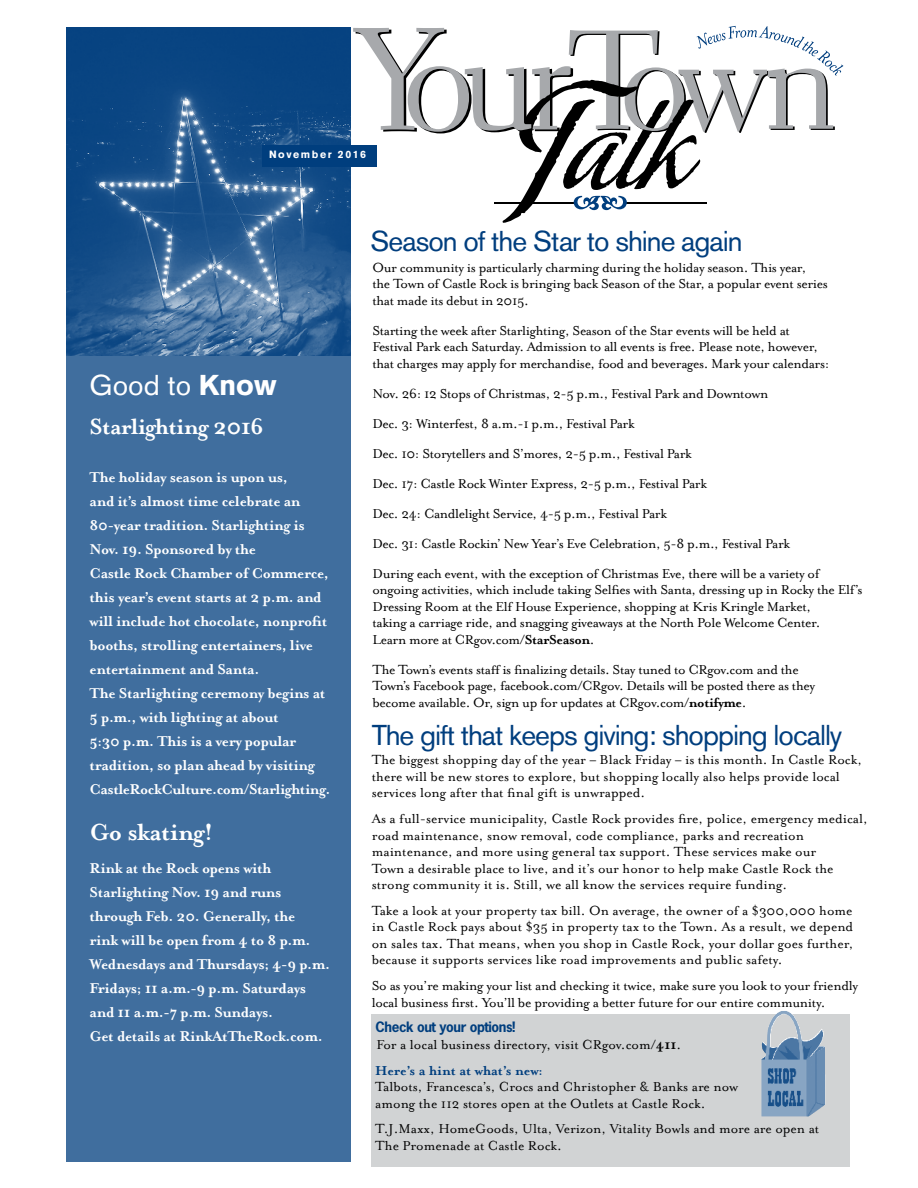
<style>
.page{position:relative;width:918px;height:1188px;background:#fff}
.page>*{position:absolute;margin:0;border:0;box-sizing:border-box;transform-origin:0 0}
.t1{font:28.5px "Akzidenz Grotesk BE";letter-spacing:-.035em;color:#003e7e}
.t2{font:28.5px "Akzidenz Grotesk BE";color:#fff}
.t3{font:700 27px "Mrs Eaves";letter-spacing:-.02em;color:#fff}
.t4{font:700 25.5px "Mrs Eaves";letter-spacing:-.03em;color:#fff}
.t5{font:700 16.5px/24px "Mrs Eaves";letter-spacing:-.02em;color:#fff}
.t6{font:15px/16.5px "Mrs Eaves Roman";letter-spacing:-.025em;color:#000}
.t7{font:15px/16.5px "Mrs Eaves Roman";color:#000}
.t8{font:700 15px "Mrs Eaves";color:#003e7e}
.t9{font:700 13.5px "News Gothic Std";letter-spacing:-.03em;color:#003e7e}
.t10{font:700 10.5px "Akzidenz Grotesk BE";letter-spacing:.15em;color:#fff}
.s1{font-weight:700}
.s2{font-family:"Mrs Eaves";font-weight:700}
</style>
<div class="page">
<div style="left:372px;top:1015px;width:478px;height:152px;background:#d1d3d4"></div>
<img style="left:67px;top:28px;width:284px;height:328px">
<svg style="left:353px;top:26px;width:490px;height:197px"></svg>
<div style="left:67px;top:356px;width:284px;height:806px;background:#406e9e"></div>
<div style="left:262px;top:145px;width:115px;height:21px;background:#003e7e"></div>
<img style="left:761px;top:1011px;width:64px;height:105px">
<p class="t10" style="left:269px;top:148px;width:99px">November 2016</p>
<h1 class="t2" style="left:90px;top:368px;width:189px">Good to <span class="s1">Know</span></h1>
<h3 class="t4" style="left:90px;top:412px;width:176px">Starlighting 2016</h3>
<p class="t5" style="left:90px;top:465px;width:242px">The holiday season is upon us,<br>and it’s almost time celebrate an 80-year tradition. Starlighting is Nov. 19. Sponsored by the<br>Castle Rock Chamber of Commerce, this year’s event starts at 2 p.m. and will include hot chocolate, nonprofit booths, strolling entertainers, live entertainment and Santa.<br>The Starlighting ceremony begins at 5 p.m., with lighting at about<br>5:30 p.m. This is a very popular tradition, so plan ahead by visiting CastleRockCulture.com/Starlighting.</p>
<h2 class="t3" style="left:90px;top:816px;width:125px">Go skating!</h2>
<p class="t5" style="left:90px;top:856px;width:242px">Rink at the Rock opens with<br>Starlighting Nov. 19 and runs through Feb. 20. Generally, the<br>rink will be open from 4 to 8 p.m.<br>Wednesdays and Thursdays; 4-9 p.m.<br>Fridays; 11 a.m.-9 p.m. Saturdays and 11 a.m.-7 p.m. Sundays.<br>Get details at RinkAtTheRock.com.</p>
<h1 class="t1" style="left:371px;top:224px;width:373px">Season of the Star to shine again</h1>
<p class="t6" style="left:372px;top:259px;width:457px">Our community is particularly charming during the holiday season. This year, the Town of Castle Rock is bringing back Season of the Star, a popular event series that made its debut in 2015.</p>
<p class="t6" style="left:372px;top:322px;width:458px">Starting the week after Starlighting, Season of the Star events will be held at<br>Festival Park each Saturday. Admission to all events is free. Please note, however, that charges may apply for merchandise, food and beverages. Mark your calendars:</p>
<p class="t6" style="left:372px;top:379px;width:448px;line-height:30px">Nov. 26: 12 Stops of Christmas, 2-5 p.m., Festival Park and Downtown<br>Dec. 3: Winterfest, 8 a.m.-1 p.m., Festival Park<br>Dec. 10: Storytellers and S’mores, 2-5 p.m., Festival Park<br>Dec. 17: Castle Rock Winter Express, 2-5 p.m., Festival Park<br>Dec. 24: Candlelight Service, 4-5 p.m., Festival Park<br>Dec. 31: Castle Rockin’ New Year’s Eve Celebration, 5-8 p.m., Festival Park During each event, with the exception of Christmas Eve, there will be a variety of</p>
<p class="t6" style="left:372px;top:582px;width:492px">ongoing activities, which include taking Selfies with Santa, dressing up in Rocky the Elf’s Dressing Room at the Elf House Experience, shopping at Kris Kringle Market,<br>taking a carriage ride, and snagging giveaways at the North Pole Welcome Center.<br>Learn more at CRgov.com/<span class="s2">StarSeason</span>.</p>
<p class="t6" style="left:372px;top:661px;width:444px">The Town’s events staff is finalizing details. Stay tuned to CRgov.com and the<br>Town’s Facebook page, facebook.com/CRgov. Details will be posted there as they become available. Or, sign up for updates at CRgov.com/<span class="s2">notifyme</span>.</p>
<h1 class="t1" style="left:372px;top:718px;width:472px">The gift that keeps giving: shopping locally</h1>
<p class="t7" style="left:372px;top:752px;width:492px">The biggest shopping day of the year – Black Friday – is this month. In Castle Rock, there will be new stores to explore, but shopping locally also helps provide local services long after that final gift is unwrapped.</p>
<p class="t7" style="left:372px;top:811px;width:498px">As a full-service municipality, Castle Rock provides fire, police, emergency medical, road maintenance, snow removal, code compliance, parks and recreation maintenance, and more using general tax support. These services make our<br>Town a desirable place to live, and it’s our honor to help make Castle Rock the strong community it is. Still, we all know the services require funding.</p>
<p class="t6" style="left:372px;top:902px;width:483px;text-align:justify">Take a look at your property tax bill. On average, the owner of a $300,000 home in Castle Rock pays about $35 in property tax to the Town. As a result, we depend on sales tax. That means, when you shop in Castle Rock, your dollar goes further, because it supports services like road improvements and public safety.</p>
<p class="t6" style="left:372px;top:978px;width:488px">So as you’re making your list and checking it twice, make sure you look to your friendly local business first. You’ll be providing a better future for our entire community.</p>
<p class="t9" style="left:376px;top:1018px;width:142px">Check out your options!</p>
<p class="t7" style="left:376px;top:1036px;width:306px">For a local business directory, visit CRgov.com/<span class="s2">411</span>.</p>
<p class="t8" style="left:375px;top:1062px;width:169px">Here’s a hint at what’s new:</p>
<p class="t7" style="left:375px;top:1079px;width:364px">Talbots, Francesca’s, Crocs and Christopher &amp; Banks are now among the 112 stores open at the Outlets at Castle Rock.</p>
<p class="t7" style="left:375px;top:1121px;width:446px">T.J.Maxx, HomeGoods, Ulta, Verizon, Vitality Bowls and more are open at<br>The Promenade at Castle Rock.</p>
</div>
